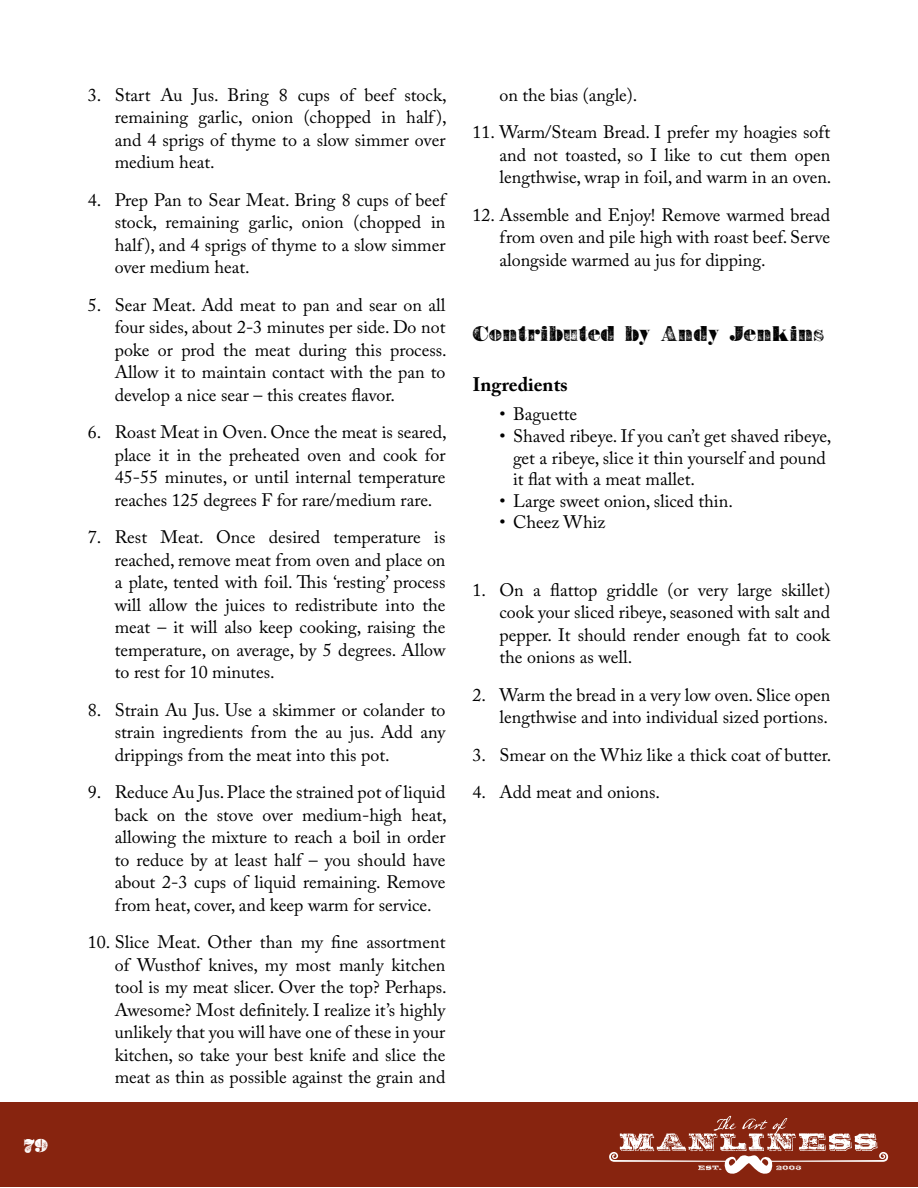
<style>
.page{position:relative;width:918px;height:1188px;background:#fff}
.page>*{position:absolute;margin:0;border:0;box-sizing:border-box;transform-origin:0 0}
.t1{font:21px "Bullion WF";color:#000}
.t2{font:700 19.5px "Adobe Caslon Pro";color:#000}
.t3{font:18px/22.5px "Adobe Caslon Pro";color:#000;text-align:justify}
.t4{font:18px "Bullion WF";color:#fff}
</style>
<div class="page">
<div style="left:0;top:1102px;width:918px;height:85px;background:#87240f"></div>
<svg style="left:609px;top:1116px;width:279px;height:58px"></svg>
<p class="t4" style="left:24px;top:1138px;width:26px">79</p>
<p class="t3" style="left:115px;top:84px;width:333px;text-indent:-27px">3. Start Au Jus. Bring 8 cups of beef stock, remaining garlic, onion (chopped in half ), and 4 sprigs of thyme to a slow simmer over medium heat.</p>
<p class="t3" style="left:115px;top:189px;width:332px;text-indent:-27px">4. Prep Pan to Sear Meat. Bring 8 cups of beef stock, remaining garlic, onion (chopped in half ), and 4 sprigs of thyme to a slow simmer over medium heat.</p>
<p class="t3" style="left:115px;top:294px;width:334px;text-indent:-27px">5. Sear Meat. Add meat to pan and sear on all four sides, about 2-3 minutes per side. Do not poke or prod the meat during this process.<br>Allow it to maintain contact with the pan to develop a nice sear – this creates flavor.</p>
<p class="t3" style="left:115px;top:421px;width:333px;text-indent:-27px">6. Roast Meat in Oven. Once the meat is seared, place it in the preheated oven and cook for 45-55 minutes, or until internal temperature reaches 125 degrees F for rare/medium rare.</p>
<p class="t3" style="left:115px;top:526px;width:332px;text-indent:-27px">7. Rest Meat. Once desired temperature is reached, remove meat from oven and place on a plate, tented with foil. This ‘resting’ process will allow the juices to redistribute into the meat – it will also keep cooking, raising the temperature, on average, by 5 degrees. Allow to rest for 10 minutes.</p>
<p class="t3" style="left:115px;top:698px;width:332px;text-indent:-27px">8. Strain Au Jus. Use a skimmer or colander to strain ingredients from the au jus. Add any drippings from the meat into this pot.</p>
<p class="t3" style="left:115px;top:781px;width:334px;text-indent:-27px">9. Reduce Au Jus. Place the strained pot of liquid back on the stove over medium-high heat, allowing the mixture to reach a boil in order to reduce by at least half – you should have about 2-3 cups of liquid remaining. Remove from heat, cover, and keep warm for service.</p>
<p class="t3" style="left:115px;top:931px;width:334px;text-indent:-27px">10. Slice Meat. Other than my fine assortment of Wusthof knives, my most manly kitchen tool is my meat slicer. Over the top? Perhaps.<br>Awesome? Most definitely. I realize it’s highly unlikely that you will have one of these in your kitchen, so take your best knife and slice the meat as thin as possible against the grain and</p>
<p class="t3" style="left:500px;top:83px;width:139px">on the bias (angle).</p>
<p class="t3" style="left:500px;top:121px;width:334px;text-indent:-27px">11. Warm/Steam Bread. I prefer my hoagies soft and not toasted, so I like to cut them open lengthwise, wrap in foil, and warm in an oven.</p>
<p class="t3" style="left:500px;top:203px;width:332px;text-indent:-27px">12. Assemble and Enjoy! Remove warmed bread from oven and pile high with roast beef. Serve alongside warmed au jus for dipping.</p>
<p class="t1" style="left:472px;top:325px;width:353px">Contributed by Andy Jenkins</p>
<p class="t2" style="left:472px;top:373px;width:97px">Ingredients</p>
<p class="t3" style="left:500px;top:403px;width:79px">• Baguette</p>
<p class="t3" style="left:513px;top:425px;width:320px;line-height:21.6px;text-align:left;text-indent:-14px">• Shaved ribeye. If you can’t get shaved ribeye, get a ribeye, slice it thin yourself and pound it flat with a meat mallet.</p>
<p class="t3" style="left:500px;top:489px;width:235px">• Large sweet onion, sliced thin.</p>
<p class="t3" style="left:500px;top:511px;width:107px">• Cheez Whiz</p>
<p class="t3" style="left:500px;top:578px;width:332px;text-indent:-27px">1. On a flattop griddle (or very large skillet) cook your sliced ribeye, seasoned with salt and pepper. It should render enough fat to cook the onions as well.</p>
<p class="t3" style="left:472px;top:683px;width:359px;text-align:right">2. Warm the bread in a very low oven. Slice open lengthwise and into individual sized portions.</p>
<p class="t3" style="left:472px;top:743px;width:361px">3. Smear on the Whiz like a thick coat of butter.</p>
<p class="t3" style="left:472px;top:781px;width:189px">4. Add meat and onions.</p>
</div>
